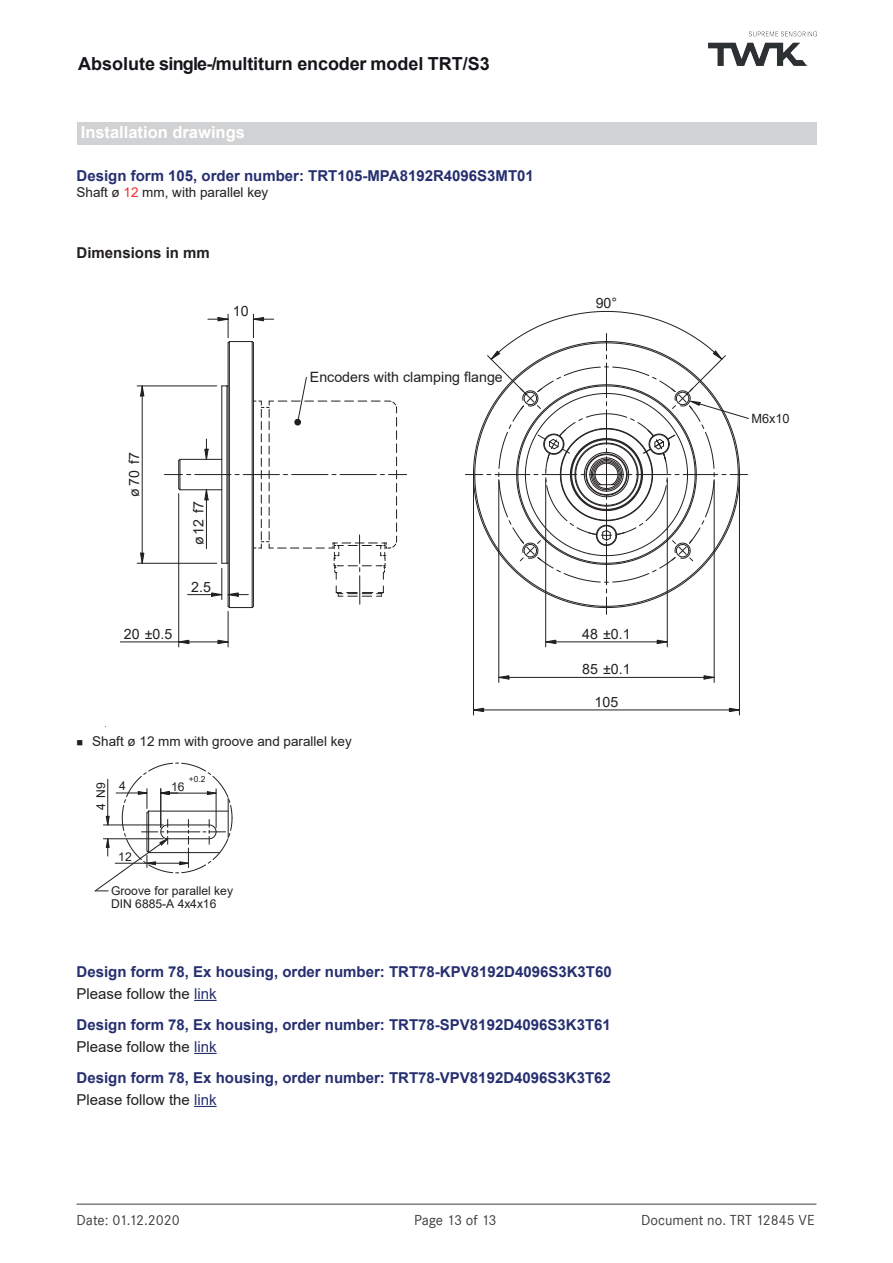
<style>
.page{position:relative;width:893px;height:1263px;background:#fff}
.page>*{position:absolute;margin:0;border:0;box-sizing:border-box;transform-origin:0 0}
.t1{font:700 18px "Arial";letter-spacing:-.01em;color:#17141a}
.t2{font:700 16.5px "Arial";color:#fff}
.t3{font:700 15px/22.2px "Arial";color:#262f6f}
.t4{font:15px "Corporate S";color:#3e3e3f}
.t5{font:700 15px "Arial";color:#231f20}
.t6{font:14.25px "Arial";color:#231f20}
.t7{font:13.5px "Arial";color:#231f20}
.t8{font:12.75px "Arial";letter-spacing:-.005em;color:#231f20}
.t9{font:12.15px/12.9px "Arial";color:#231f20}
.t10{font:8.55px "Arial";color:#231f20}
.s1{color:#ee2f2c}
.s2{font-weight:400;color:#231f20}
.s3{font-weight:400}
</style>
<div class="page">
<hr style="left:77px;top:1203px;width:739px;height:2px;background:#7c7f81">
<img style="left:709px;top:32px;width:107px;height:34px">
<hr style="left:195px;top:474px;width:36px;height:1px;background:#231f20">
<svg style="left:546px;top:639px;width:11px;height:5px"></svg>
<svg style="left:656px;top:639px;width:11px;height:5px"></svg>
<hr style="left:545px;top:480px;width:1px;height:167px;background:#231f20">
<hr style="left:667px;top:480px;width:1px;height:167px;background:#231f20">
<hr style="left:546px;top:641px;width:121px;height:1px;background:#231f20">
<hr style="left:188px;top:594px;width:34px;height:1px;background:#231f20">
<svg style="left:140px;top:385px;width:5px;height:12px"></svg>
<svg style="left:140px;top:552px;width:5px;height:11px"></svg>
<hr style="left:137px;top:386px;width:80px;height:1px;background:#231f20">
<hr style="left:137px;top:563px;width:80px;height:1px;background:#231f20">
<hr style="left:142px;top:386px;width:1px;height:177px;background:#231f20">
<svg style="left:174px;top:639px;width:16px;height:5px"></svg>
<svg style="left:217px;top:639px;width:11px;height:5px"></svg>
<hr style="left:178px;top:494px;width:1px;height:153px;background:#231f20">
<hr style="left:228px;top:611px;width:1px;height:36px;background:#231f20">
<hr style="left:120px;top:641px;width:108px;height:1px;background:#231f20">
<hr style="left:228px;top:343px;width:1px;height:263px;background:#231f20">
<hr style="left:252px;top:342px;width:1px;height:265px;background:#231f20">
<hr style="left:229px;top:342px;width:1px;height:265px;background:#231f20">
<hr style="left:253px;top:343px;width:1px;height:263px;background:#231f20">
<svg style="left:208px;top:314px;width:66px;height:30px"></svg>
<hr style="left:180px;top:459px;width:42px;height:1px;background:#231f20">
<hr style="left:180px;top:489px;width:42px;height:1px;background:#231f20">
<svg style="left:164px;top:458px;width:27px;height:33px"></svg>
<svg style="left:204px;top:377px;width:203px;height:232px"></svg>
<svg style="left:499px;top:675px;width:11px;height:5px"></svg>
<svg style="left:703px;top:675px;width:11px;height:5px"></svg>
<hr style="left:498px;top:480px;width:1px;height:202px;background:#231f20">
<hr style="left:714px;top:480px;width:1px;height:202px;background:#231f20">
<hr style="left:499px;top:677px;width:215px;height:1px;background:#231f20">
<svg style="left:474px;top:707px;width:10px;height:5px"></svg>
<svg style="left:729px;top:707px;width:10px;height:5px"></svg>
<hr style="left:473px;top:480px;width:1px;height:235px;background:#231f20">
<hr style="left:739px;top:480px;width:1px;height:235px;background:#231f20">
<hr style="left:473px;top:710px;width:266px;height:1px;background:#231f20">
<svg style="left:465px;top:311px;width:284px;height:303px"></svg>
<div style="left:77px;top:122px;width:739px;height:23px;background:#d1d2d4"></div>
<svg style="left:95px;top:763px;width:137px;height:129px"></svg>
<svg style="left:194px;top:1000px;width:23px;height:1px"></svg>
<svg style="left:194px;top:1053px;width:23px;height:1px"></svg>
<svg style="left:194px;top:1106px;width:23px;height:1px"></svg>
<p class="t1" style="left:78px;top:51px;width:413px">Absolute single-/multiturn encoder model TRT/S3</p>
<p class="t2" style="left:81px;top:121px;width:166px">Installation drawings</p>
<p class="t3" style="left:77px;top:165px;width:459px">Design form 105, order number: TRT105-MPA8192R4096S3MT01</p>
<p class="t7" style="left:77px;top:183px;width:193px">Shaft ø <span class="s1">12</span> mm, with parallel key</p>
<p class="t5" style="left:77px;top:242px;width:135px">Dimensions in mm</p>
<p class="t6" style="left:233px;top:301px;width:17px">10</p>
<p class="t6" style="left:124px;top:497px;width:46px;rotate:-90deg">ø70 f7</p>
<p class="t6" style="left:124px;top:624px;width:50px">20 ±0.5</p>
<p class="t6" style="left:189px;top:545px;width:46px;rotate:-90deg">ø12 f7</p>
<p class="t6" style="left:191px;top:577px;width:21px">2.5</p>
<p class="t6" style="left:310px;top:368px;width:194px">Encoders with clamping flange</p>
<p class="t7" style="left:77px;top:732px;width:277px">■ Shaft ø 12 mm with groove and parallel key</p>
<p class="t9" style="left:119px;top:780px;width:8px">4</p>
<p class="t9" style="left:171px;top:780px;width:15px">16</p>
<p class="t10" style="left:189px;top:773px;width:18px">+0.2</p>
<p class="t9" style="left:94px;top:810px;width:29px;rotate:-90deg">4 N9</p>
<p class="t9" style="left:118px;top:850px;width:15px">12</p>
<p class="t9" style="left:111px;top:884px;width:123px">Groove for parallel key<br>DIN 6885-A 4x4x16</p>
<p class="t6" style="left:596px;top:294px;width:23px">90°</p>
<p class="t6" style="left:582px;top:624px;width:50px">48 ±0.1</p>
<p class="t6" style="left:582px;top:659px;width:50px">85 ±0.1</p>
<p class="t6" style="left:595px;top:692px;width:25px">105</p>
<p class="t3" style="left:77px;top:960px;width:537px">Design form 78, Ex housing, order number: TRT78-KPV8192D4096S3K3T60<br><span class="s2">Please follow the</span> <span class="s3">link</span></p>
<p class="t3" style="left:77px;top:1013px;width:536px">Design form 78, Ex housing, order number: TRT78-SPV8192D4096S3K3T61<br><span class="s2">Please follow the</span> <span class="s3">link</span></p>
<p class="t3" style="left:77px;top:1066px;width:536px">Design form 78, Ex housing, order number: TRT78-VPV8192D4096S3K3T62<br><span class="s2">Please follow the</span> <span class="s3">link</span></p>
<p class="t8" style="left:752px;top:410px;width:40px">M6x10</p>
<p class="t4" style="left:77px;top:1211px;width:105px">Date: 01.12.2020</p>
<p class="t4" style="left:414px;top:1211px;width:84px">Page 13 of 13</p>
<p class="t4" style="left:641px;top:1211px;width:175px">Document no. TRT 12845 VE</p>
</div>
